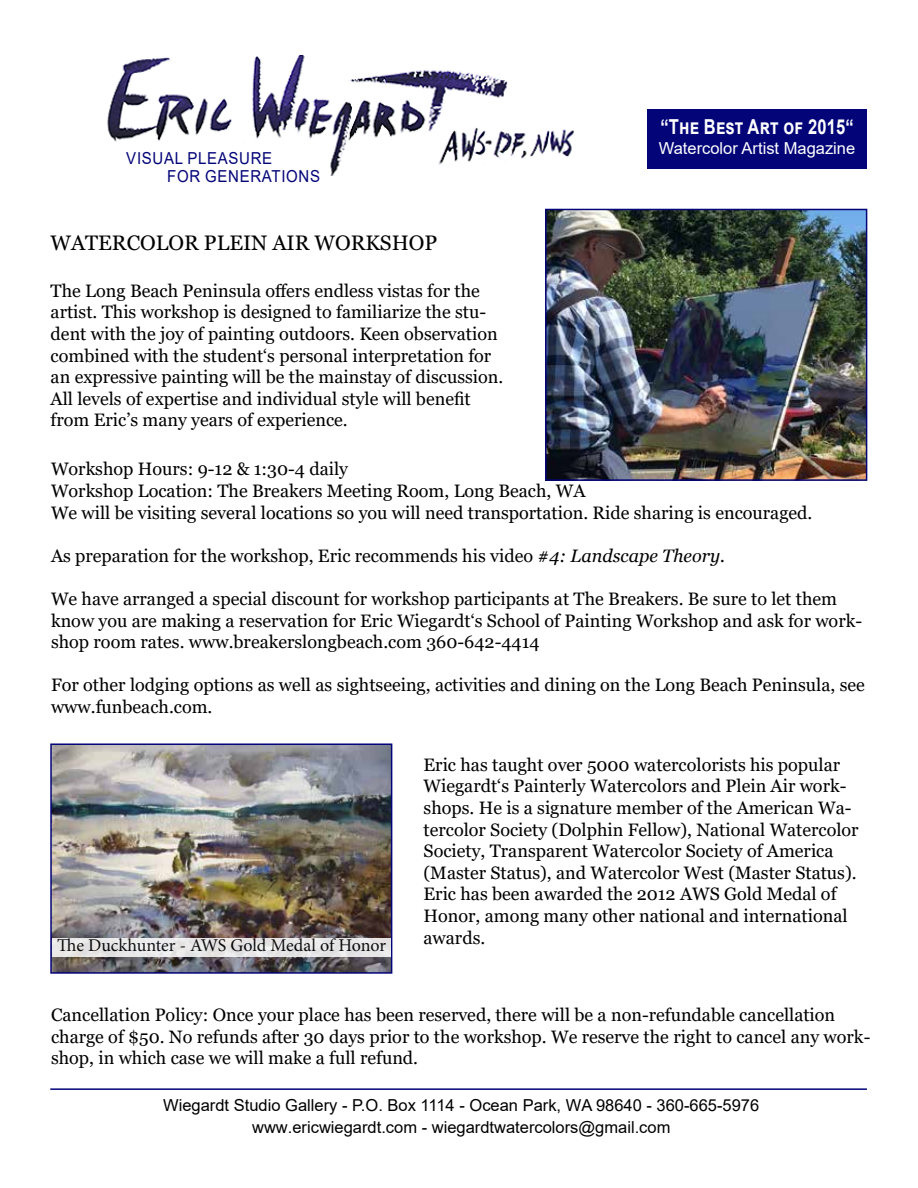
<style>
.page{position:relative;width:918px;height:1188px;background:#fff}
.page>*{position:absolute;margin:0;border:0;box-sizing:border-box;transform-origin:0 0}
.t1{font:21px "Georgia";color:#000}
.t2{font:700 20.7px "Arial";letter-spacing:.01em;color:#fff;scale:.8 1}
.t3{font:18px/21.6px "Georgia";color:#000}
.t4{font:18px "Minion Pro";letter-spacing:-.005em;color:#000}
.t5{font:16.5px/21.6px "Arial";color:#000;text-align:center}
.t6{font:16.5px/18px "Arial";letter-spacing:.045em;color:#030478;scale:.91 1}
.t7{font:16.5px "Arial";color:#fff}
.s1{font-style:italic}
</style>
<div class="page">
<div style="left:648px;top:109px;width:219px;height:60px;background:#030478"></div>
<img style="left:107px;top:56px;width:467px;height:120px">
<img style="left:548px;top:212px;width:316px;height:266px">
<div style="left:545px;top:209px;width:322px;height:272px;border:2px solid #030478"></div>
<img style="left:53px;top:746px;width:336px;height:225px">
<div style="left:50px;top:743px;width:342px;height:231px;border:2px solid #030478"></div>
<div style="left:53px;top:938px;width:338px;height:19px;background:#e8e7e8"></div>
<hr style="left:50px;top:1088px;width:817px;height:2px;background:#030478">
<p class="t6" style="left:167px;top:150px;width:169px;text-indent:-41px">VISUAL PLEASURE<br>FOR GENERATIONS</p>
<p class="t1" style="left:51px;top:230px;width:388px">WATERCOLOR PLEIN AIR WORKSHOP</p>
<p class="t3" style="left:51px;top:280px;width:454px">The Long Beach Peninsula offers endless vistas for the artist. This workshop is designed to familiarize the stu&shy;dent with the joy of painting outdoors. Keen observation combined with the student‘s personal interpretation for an expressive painting will be the mainstay of discussion.<br>All levels of expertise and individual style will benefit from Eric’s many years of experience.</p>
<p class="t2" style="left:660px;top:113px;width:243px">“The Best Art of 2015“</p>
<p class="t7" style="left:659px;top:137px;width:198px">Watercolor Artist Magazine</p>
<p class="t3" style="left:51px;top:459px;width:763px">Workshop Hours: 9-12 &amp; 1:30-4 daily<br>Workshop Location: The Breakers Meeting Room, Long Beach, WA<br>We will be visiting several locations so you will need transportation. Ride sharing is encouraged.</p>
<p class="t3" style="left:51px;top:545px;width:675px">As preparation for the workshop, Eric recommends his video <span class="s1">#4: Landscape Theory.</span></p>
<p class="t3" style="left:51px;top:588px;width:813px">We have arranged a special discount for workshop participants at The Breakers. Be sure to let them know you are making a reservation for Eric Wiegardt‘s School of Painting Workshop and ask for work&shy;shop room rates. www.breakerslongbeach.com 360-642-4414</p>
<p class="t3" style="left:51px;top:675px;width:815px">For other lodging options as well as sightseeing, activities and dining on the Long Beach Peninsula, see www.funbeach.com.</p>
<p class="t4" style="left:57px;top:933px;width:331px">The Duckhunter - AWS Gold Medal of Honor</p>
<p class="t3" style="left:424px;top:754px;width:437px">Eric has taught over 5000 watercolorists his popular Wiegardt‘s Painterly Watercolors and Plein Air work&shy;shops. He is a signature member of the American Wa&shy;tercolor Society (Dolphin Fellow), National Watercolor Society, Transparent Watercolor Society of America (Master Status), and Watercolor West (Master Status).<br>Eric has been awarded the 2012 AWS Gold Medal of Honor, among many other national and international awards.</p>
<p class="t3" style="left:51px;top:1004px;width:821px">Cancellation Policy: Once your place has been reserved, there will be a non-refundable cancellation charge of $50. No refunds after 30 days prior to the workshop. We reserve the right to cancel any work&shy;shop, in which case we will make a full refund.</p>
<p class="t5" style="left:163px;top:1095px;width:598px">Wiegardt Studio Gallery - P.O. Box 1114 - Ocean Park, WA 98640 - 360-665-5976 www.ericwiegardt.com - wiegardtwatercolors@gmail.com</p>
</div>
